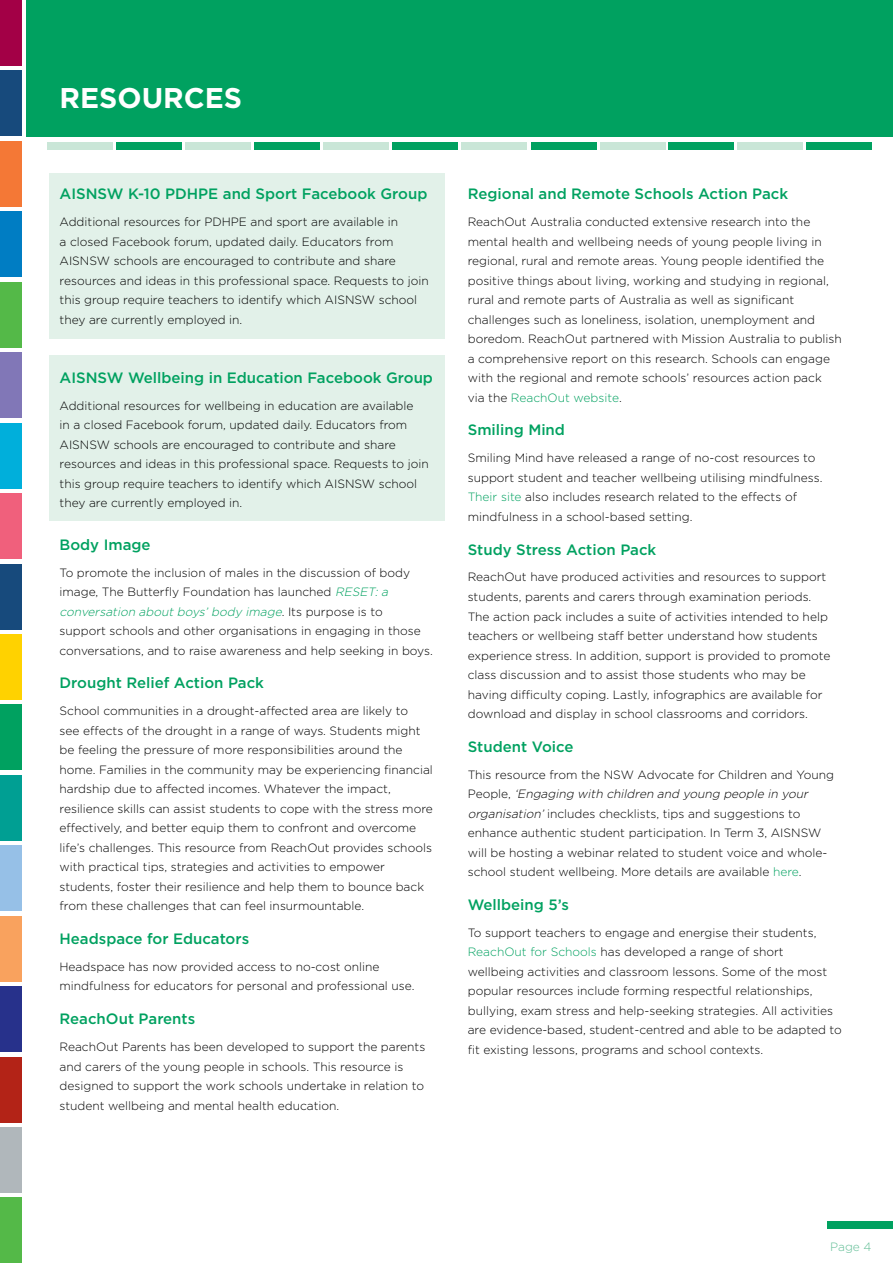
<style>
.page{position:relative;width:893px;height:1263px;background:#fff}
.page>*{position:absolute;margin:0;border:0;box-sizing:border-box;transform-origin:0 0}
.t1{font:700 28.5px "Gotham";color:#fff}
.t2{font:500 15px "Gotham";color:#00a160}
.t3{font:300 12px/19.5px "Gotham";color:#000}
.t4{font:300 12px "Gotham";color:#62be96}
.s1{font-style:italic;color:#00a160}
.s2{color:#00a160}
.s3{font-style:italic}
</style>
<div class="page">
<div style="left:26px;top:0;width:867px;height:136px;background:#00a160"></div>
<div style="left:828px;top:1221px;width:65px;height:7px;background:#00a160"></div>
<div style="left:0;top:0;width:21px;height:66px;background:#a30046"></div>
<div style="left:0;top:71px;width:21px;height:65px;background:#174a7c"></div>
<div style="left:0;top:846px;width:21px;height:65px;background:#96c0e7"></div>
<div style="left:0;top:141px;width:21px;height:65px;background:#f47836"></div>
<div style="left:0;top:212px;width:21px;height:65px;background:#007dc3"></div>
<div style="left:0;top:282px;width:21px;height:65px;background:#54b948"></div>
<div style="left:0;top:353px;width:21px;height:65px;background:#8177b7"></div>
<div style="left:0;top:423px;width:21px;height:65px;background:#00afdb"></div>
<div style="left:0;top:493px;width:21px;height:66px;background:#f0607c"></div>
<div style="left:0;top:564px;width:21px;height:65px;background:#174a7c"></div>
<div style="left:0;top:634px;width:21px;height:65px;background:#ffd200"></div>
<div style="left:0;top:705px;width:21px;height:65px;background:#00a160"></div>
<div style="left:0;top:775px;width:21px;height:65px;background:#009f93"></div>
<div style="left:0;top:916px;width:21px;height:65px;background:#f9a25e"></div>
<div style="left:0;top:986px;width:21px;height:66px;background:#27318b"></div>
<div style="left:0;top:1057px;width:21px;height:65px;background:#b32317"></div>
<div style="left:0;top:1127px;width:21px;height:65px;background:#b0b7bb"></div>
<div style="left:0;top:1198px;width:21px;height:65px;background:#54b948"></div>
<div style="left:186px;top:142px;width:65px;height:7px;background:#c9e6d7"></div>
<div style="left:806px;top:142px;width:65px;height:7px;background:#00a160"></div>
<div style="left:737px;top:142px;width:65px;height:7px;background:#c9e6d7"></div>
<div style="left:668px;top:142px;width:65px;height:7px;background:#00a160"></div>
<div style="left:600px;top:142px;width:65px;height:7px;background:#c9e6d7"></div>
<div style="left:531px;top:142px;width:65px;height:7px;background:#00a160"></div>
<div style="left:462px;top:142px;width:65px;height:7px;background:#c9e6d7"></div>
<div style="left:393px;top:142px;width:65px;height:7px;background:#00a160"></div>
<div style="left:324px;top:142px;width:65px;height:7px;background:#c9e6d7"></div>
<div style="left:255px;top:142px;width:65px;height:7px;background:#00a160"></div>
<div style="left:48px;top:142px;width:65px;height:7px;background:#c9e6d7"></div>
<div style="left:117px;top:142px;width:65px;height:7px;background:#00a160"></div>
<div style="left:49px;top:355px;width:395px;height:166px;background:#e2f1e9"></div>
<div style="left:49px;top:173px;width:395px;height:166px;background:#e2f1e9"></div>
<h1 class="t1" style="left:60px;top:79px;width:184px">RESOURCES</h1>
<p class="t2" style="left:60px;top:184px;width:369px">AISNSW K-10 PDHPE and Sport Facebook Group</p>
<p class="t3" style="left:60px;top:212px;width:371px">Additional resources for PDHPE and sport are available in<br>a closed Facebook forum, updated daily. Educators from AISNSW schools are encouraged to contribute and share resources and ideas in this professional space. Requests to join this group require teachers to identify which AISNSW school they are currently employed in.</p>
<p class="t2" style="left:60px;top:368px;width:375px">AISNSW Wellbeing in Education Facebook Group</p>
<p class="t3" style="left:60px;top:395px;width:371px">Additional resources for wellbeing in education are available<br>in a closed Facebook forum, updated daily. Educators from AISNSW schools are encouraged to contribute and share resources and ideas in this professional space. Requests to join this group require teachers to identify which AISNSW school they are currently employed in.</p>
<p class="t2" style="left:60px;top:534px;width:93px">Body Image</p>
<p class="t3" style="left:60px;top:562px;width:375px">To promote the inclusion of males in the discussion of body image, The Butterfly Foundation has launched <span class="s1">RESET:a conversation aboutboys’body image</span>. I t s p u r p o s e i s t o<br>support schools and other organisations in engaging in those conversations, and to raise awareness and help seeking in boys.</p>
<p class="t2" style="left:60px;top:673px;width:206px">Drought Relief Action Pack</p>
<p class="t3" style="left:60px;top:701px;width:375px">School communities in a drought-affected area are likely to<br>see effects of the drought in a range of ways. Students might be feeling the pressure of more responsibilities around the home. Families in the community may be experiencing financial hardship due to affected incomes. Whatever the impact, resilience skills can assist students to cope with the stress more effectively, and better equip them to confront and overcome life’s challenges. This resource from ReachOut provides schools with practical tips, strategies and activities to empower students, foster their resilience and help them to bounce back from these challenges that can feel insurmountable.</p>
<p class="t2" style="left:60px;top:929px;width:191px">Headspace for Educators</p>
<p class="t3" style="left:60px;top:957px;width:356px">Headspace has now provided access to no-cost online mindfulness for educators for personal and professional use.</p>
<p class="t2" style="left:60px;top:1009px;width:137px">ReachOut Parents</p>
<p class="t3" style="left:60px;top:1037px;width:367px">ReachOut Parents has been developed to support the parents and carers of the young people in schools. This resource is designed to support the work schools undertake in relation to student wellbeing and mental health education.</p>
<p class="t2" style="left:468px;top:184px;width:322px">Regional and Remote Schools Action Pack</p>
<p class="t3" style="left:468px;top:212px;width:376px">ReachOut Australia conducted extensive research into the mental health and wellbeing needs of young people living in regional, rural and remote areas. Young people identified the positive things about living, working and studying in regional, rural and remote parts of Australia as well as significant challenges such as loneliness, isolation, unemployment and boredom. ReachOut partnered with Mission Australia to publish a comprehensive report on this research. Schools can engage with the regional and remote schools’ resources action pack<br>via the <span class="s2">ReachOut website</span>.</p>
<p class="t2" style="left:468px;top:420px;width:99px">Smiling Mind</p>
<p class="t3" style="left:468px;top:448px;width:356px">Smiling Mind have released a range of no-cost resources to support student and teacher wellbeing utilising mindfulness.<br><span class="s2">Their site</span> also includes research related to the effects of mindfulness in a school-based setting.</p>
<p class="t2" style="left:468px;top:539px;width:190px">Study Stress Action Pack</p>
<p class="t3" style="left:468px;top:567px;width:364px">ReachOut have produced activities and resources to support students, parents and carers through examination periods.<br>The action pack includes a suite of activities intended to help teachers or wellbeing staff better understand how students experience stress. In addition, support is provided to promote class discussion and to assist those students who may be having difficulty coping. Lastly, infographics are available for download and display in school classrooms and corridors.</p>
<p class="t2" style="left:468px;top:737px;width:107px">Student Voice</p>
<p class="t3" style="left:468px;top:764px;width:368px">This resource from the NSW Advocate for Children and Young P e o p l e , <span class="s3">‘Engaging with children and young people in your organisation’</span>includes checklists, tips and suggestions to enhance authentic student participation. In Term 3, AISNSW will be hosting a webinar related to student voice and whole&shy;school student wellbeing. More details are available <span class="s2">here</span>.</p>
<p class="t2" style="left:468px;top:895px;width:103px">Wellbeing 5’s</p>
<p class="t3" style="left:468px;top:922px;width:376px">To support teachers to engage and energise their students, <span class="s2">ReachOut for Schools</span> has developed a range of short wellbeing activities and classroom lessons. Some of the most popular resources include forming respectful relationships, bullying, exam stress and help-seeking strategies. All activities are evidence-based, student-centred and able to be adapted to fit existing lessons, programs and school contexts.</p>
<p class="t4" style="left:830px;top:1239px;width:43px">Page 4</p>
</div>
